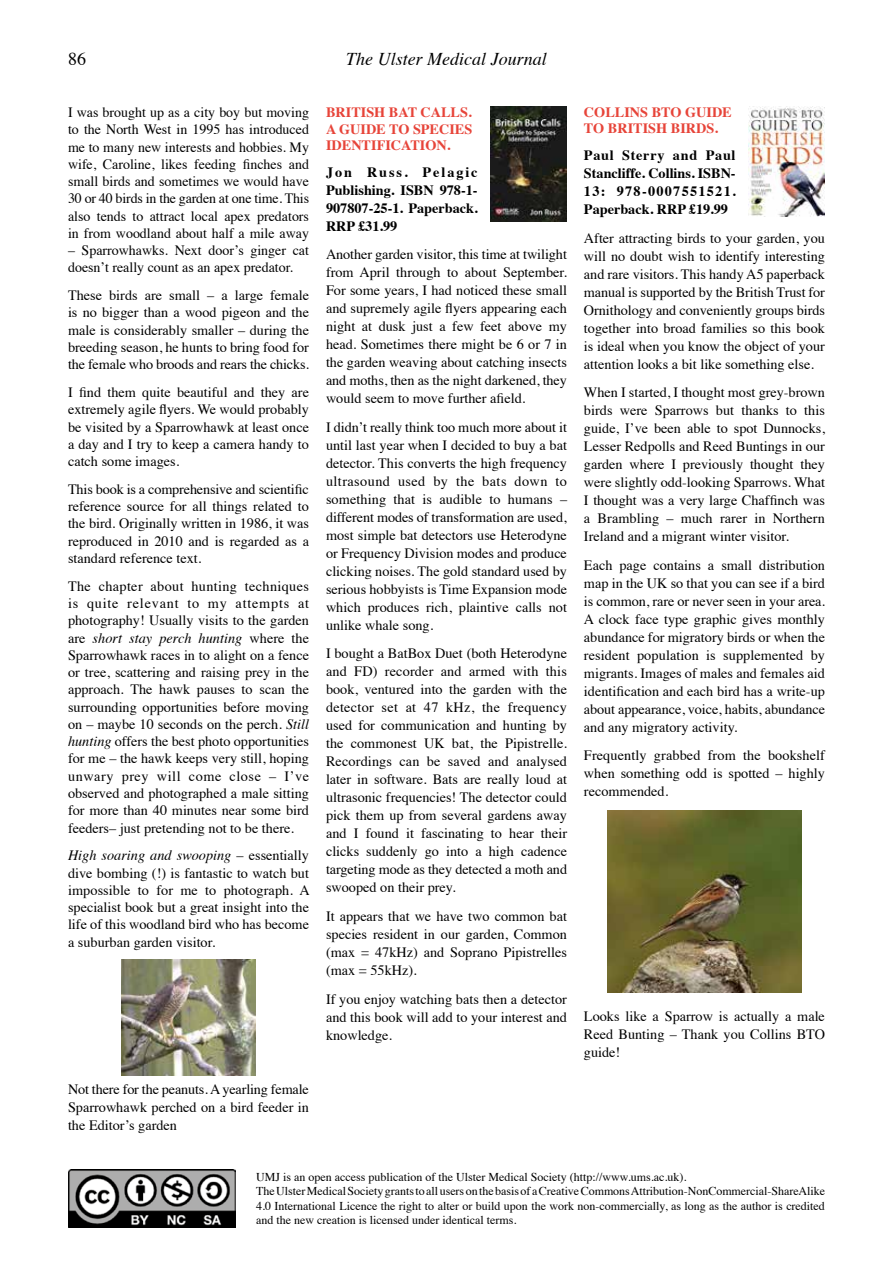
<style>
.page{position:relative;width:893px;height:1263px;background:#fff}
.page>*{position:absolute;margin:0;border:0;box-sizing:border-box;transform-origin:0 0}
.t1{font:italic 18px "Times";color:#000}
.t2{font:18px "Times";color:#000}
.t3{font:14.25px/18px "Times";color:#000;text-align:justify}
.t4{font:700 14.25px/18px "Times";color:#000;text-align:justify}
.t5{font:700 14.25px/16.5px "Times";color:#e74439;text-align:justify}
.t6{font:12px/14.4px "Times";color:#000}
.s1{font-style:italic}
</style>
<div class="page">
<img style="left:68px;top:1169px;width:167px;height:59px">
<img style="left:121px;top:960px;width:135px;height:115px">
<img style="left:608px;top:810px;width:193px;height:182px">
<img style="left:490px;top:106px;width:77px;height:116px">
<img style="left:748px;top:106px;width:77px;height:111px">
<p class="t2" style="left:68px;top:42px;width:19px">86</p>
<p class="t1" style="left:346px;top:43px;width:202px">The Ulster Medical Journal</p>
<p class="t3" style="left:68px;top:102px;width:243px;line-height:17.2px">I was brought up as a city boy but moving to the North West in 1995 has introduced me to many new interests and hobbies. My wife, Caroline, likes feeding finches and small birds and sometimes we would have 30 or 40 birds in the garden at one time. This also tends to attract local apex predators in from woodland about half a mile away</p>
<p class="t3" style="left:68px;top:240px;width:242px;line-height:17.2px">– Sparrowhawks. Next door’s ginger cat doesn’t really count as an apex predator.</p>
<p class="t3" style="left:68px;top:285px;width:243px;line-height:17.2px">These birds are small – a large female is no bigger than a wood pigeon and the male is considerably smaller – during the breeding season, he hunts to bring food for the female who broods and rears the chicks.</p>
<p class="t3" style="left:68px;top:382px;width:242px;line-height:17.2px">I find them quite beautiful and they are extremely agile flyers. We would probably be visited by a Sparrowhawk at least once a day and I try to keep a camera handy to catch some images.</p>
<p class="t3" style="left:68px;top:479px;width:242px;line-height:17.2px">This book is a comprehensive and scientific reference source for all things related to the bird. Originally written in 1986, it was reproduced in 2010 and is regarded as a standard reference text.</p>
<p class="t3" style="left:68px;top:576px;width:243px;line-height:17.2px">The chapter about hunting techniques is quite relevant to my attempts at photography! Usually visits to the garden are <span class="s1">short stay perch hunting</span> where the Sparrowhawk races in to alight on a fence or tree, scattering and raising prey in the approach. The hawk pauses to scan the surrounding opportunities before moving on – maybe 10 seconds on the perch. <span class="s1">Still hunting</span> offers the best photo opportunities for me – the hawk keeps very still, hoping unwary prey will come close – I’ve observed and photographed a male sitting for more than 40 minutes near some bird feeders– just pretending not to be there.</p>
<p class="t3" style="left:68px;top:846px;width:243px;line-height:17.2px"><span class="s1">High soaring and swooping</span> – essentially dive bombing (!) is fantastic to watch but impossible to for me to photograph. A specialist book but a great insight into the life of this woodland bird who has become a suburban garden visitor.</p>
<p class="t3" style="left:68px;top:1078px;width:242px">Not there for the peanuts. A yearling female Sparrowhawk perched on a bird feeder in the Editor’s garden</p>
<p class="t5" style="left:326px;top:102px;width:148px">BRITISH BAT CALLS.<br>A GUIDE TO SPECIES IDENTIFICATION.</p>
<p class="t4" style="left:326px;top:161px;width:153px">Jon Russ. Pelagic Publishing. ISBN 978-1- 907807-25-1. Paperback.<br>RRP £31.99</p>
<p class="t3" style="left:326px;top:244px;width:242px">Another garden visitor, this time at twilight from April through to about September.<br>For some years, I had noticed these small and supremely agile flyers appearing each night at dusk just a few feet above my head. Sometimes there might be 6 or 7 in the garden weaving about catching insects and moths, then as the night darkened, they would seem to move further afield.</p>
<p class="t3" style="left:326px;top:417px;width:243px">I didn’t really think too much more about it until last year when I decided to buy a bat detector. This converts the high frequency ultrasound used by the bats down to something that is audible to humans – different modes of transformation are used, most simple bat detectors use Heterodyne or Frequency Division modes and produce clicking noises. The gold standard used by serious hobbyists is Time Expansion mode which produces rich, plaintive calls not unlike whale song.</p>
<p class="t3" style="left:326px;top:643px;width:243px">I bought a BatBox Duet (both Heterodyne and FD) recorder and armed with this book, ventured into the garden with the detector set at 47 kHz, the frequency used for communication and hunting by the commonest UK bat, the Pipistrelle.<br>Recordings can be saved and analysed later in software. Bats are really loud at ultrasonic frequencies! The detector could pick them up from several gardens away and I found it fascinating to hear their clicks suddenly go into a high cadence targeting mode as they detected a moth and swooped on their prey.</p>
<p class="t3" style="left:326px;top:906px;width:242px">It appears that we have two common bat species resident in our garden, Common (max = 47kHz) and Soprano Pipistrelles (max = 55kHz).</p>
<p class="t3" style="left:326px;top:989px;width:242px">If you enjoy watching bats then a detector and this book will add to your interest and knowledge.</p>
<p class="t5" style="left:584px;top:102px;width:149px">COLLINS BTO GUIDE<br>TO BRITISH BIRDS.</p>
<p class="t4" style="left:584px;top:145px;width:153px">Paul Sterry and Paul Stancliffe. Collins. ISBN-13: 978-0007551521.<br>Paperback. RRP £19.99</p>
<p class="t3" style="left:584px;top:228px;width:243px">After attracting birds to your garden, you will no doubt wish to identify interesting and rare visitors. This handy A5 paperback manual is supported by the British Trust for Ornithology and conveniently groups birds together into broad families so this book is ideal when you know the object of your attention looks a bit like something else.</p>
<p class="t3" style="left:584px;top:382px;width:242px">When I started, I thought most grey-brown birds were Sparrows but thanks to this guide, I’ve been able to spot Dunnocks, Lesser Redpolls and Reed Buntings in our garden where I previously thought they were slightly odd-looking Sparrows. What I thought was a very large Chaffinch was a Brambling – much rarer in Northern Ireland and a migrant winter visitor.</p>
<p class="t3" style="left:584px;top:555px;width:243px">Each page contains a small distribution map in the UK so that you can see if a bird is common, rare or never seen in your area.<br>A clock face type graphic gives monthly abundance for migratory birds or when the resident population is supplemented by migrants. Images of males and females aid identification and each bird has a write-up about appearance, voice, habits, abundance and any migratory activity.</p>
<p class="t3" style="left:584px;top:745px;width:243px">Frequently grabbed from the bookshelf when something odd is spotted – highly recommended.</p>
<p class="t3" style="left:584px;top:1006px;width:242px">Looks like a Sparrow is actually a male Reed Bunting – Thank you Collins BTO guide!</p>
<p class="t6" style="left:256px;top:1168px;width:570px">UMJ is an open access publication of the Ulster Medical Society (http://www.ums.ac.uk).<br>The Ulster Medical Society grants to all users on the basis of a Creative Commons Attribution-NonCommercial-ShareAlike 4.0 International Licence the right to alter or build upon the work non-commercially, as long as the author is credited and the new creation is licensed under identical terms.</p>
</div>
